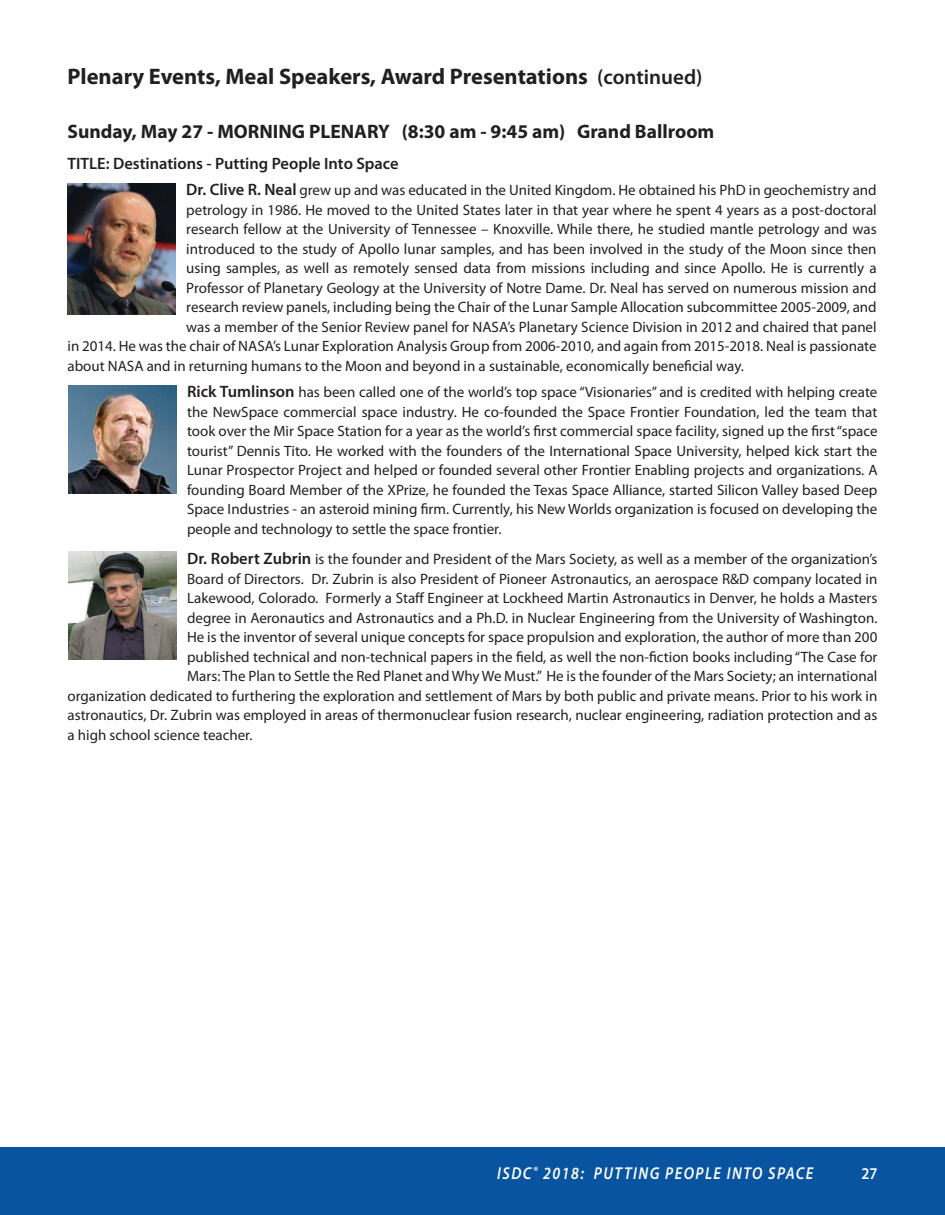
<style>
.page{position:relative;width:945px;height:1215px;background:#fff}
.page>*{position:absolute;margin:0;border:0;box-sizing:border-box;transform-origin:0 0}
.t1{font:700 22.5px "Myriad Pro";color:#231f20}
.t2{font:700 19.5px "Myriad Pro";color:#231f20}
.t3{font:italic 600 17.25px "Myriad Pro";letter-spacing:.1em;color:#fff;scale:.87 1}
.t4{font:600 16.5px "Myriad Pro";color:#231f20}
.t5{font:600 16.5px "Myriad Pro";color:#fff;scale:.91 1}
.t6{font:15px/19.5px "Myriad Pro";color:#231f20;text-align:justify}
.s1{font-weight:600;font-size:21px}
.s2{font-weight:600;font-size:16.5px}
</style>
<div class="page">
<img style="left:68px;top:183px;width:108px;height:131px">
<img style="left:68px;top:385px;width:108px;height:108px">
<img style="left:68px;top:552px;width:108px;height:108px">
<div style="left:0;top:1148px;width:945px;height:67px;background:#0854a0"></div>
<h1 class="t1" style="left:68px;top:62px;width:637px">Plenary Events, Meal Speakers, Award Presentations <span class="s1">(continued)</span></h1>
<h2 class="t2" style="left:68px;top:119px;width:648px">Sunday, May 27 - MORNING PLENARY (8:30 am - 9:45 am) Grand Ballroom</h2>
<p class="t4" style="left:68px;top:153px;width:333px">TITLE: Destinations - Putting People Into Space</p>
<p class="t6" style="left:186px;top:180px;width:692px"><span class="s2">Dr. Clive R. Neal</span> grew up and was educated in the United Kingdom. He obtained his PhD in geochemistry and</p>
<p class="t6" style="left:186px;top:200px;width:692px">petrology in 1986. He moved to the United States later in that year where he spent 4 years as a post-doctoral</p>
<p class="t6" style="left:186px;top:219px;width:692px">research fellow at the University of Tennessee – Knoxville. While there, he studied mantle petrology and was</p>
<p class="t6" style="left:186px;top:239px;width:692px">introduced to the study of Apollo lunar samples, and has been involved in the study of the Moon since then</p>
<p class="t6" style="left:186px;top:258px;width:692px">using samples, as well as remotely sensed data from missions including and since Apollo. He is currently a</p>
<p class="t6" style="left:186px;top:278px;width:692px">Professor of Planetary Geology at the University of Notre Dame. Dr. Neal has served on numerous mission and</p>
<p class="t6" style="left:186px;top:297px;width:692px">research review panels, including being the Chair of the Lunar Sample Allocation subcommittee 2005-2009, and</p>
<p class="t6" style="left:186px;top:317px;width:692px">was a member of the Senior Review panel for NASA’s Planetary Science Division in 2012 and chaired that panel</p>
<p class="t6" style="left:68px;top:336px;width:811px">in 2014. He was the chair of NASA’s Lunar Exploration Analysis Group from 2006-2010, and again from 2015-2018. Neal is passionate</p>
<p class="t6" style="left:68px;top:356px;width:678px">about NASA and in returning humans to the Moon and beyond in a sustainable, economically beneficial way.</p>
<p class="t6" style="left:187px;top:382px;width:692px"><span class="s2">Rick Tumlinson</span> has been called one of the world’s top space “Visionaries” and is credited with helping create the NewSpace commercial space industry. He co-founded the Space Frontier Foundation, led the team that took over the Mir Space Station for a year as the world’s first commercial space facility, signed up the first “space tourist” Dennis Tito. He worked with the founders of the International Space University, helped kick start the Lunar Prospector Project and helped or founded several other Frontier Enabling projects and organizations. A founding Board Member of the XPrize, he founded the Texas Space Alliance, started Silicon Valley based Deep Space Industries - an asteroid mining firm. Currently, his New Worlds organization is focused on developing the people and technology to settle the space frontier.</p>
<p class="t6" style="left:187px;top:549px;width:692px"><span class="s2">Dr. Robert Zubrin</span> is the founder and President of the Mars Society, as well as a member of the organization’s</p>
<p class="t6" style="left:187px;top:569px;width:692px">Board of Directors. Dr. Zubrin is also President of Pioneer Astronautics, an aerospace R&amp;D company located in</p>
<p class="t6" style="left:187px;top:588px;width:692px">Lakewood, Colorado. Formerly a Staff Engineer at Lockheed Martin Astronautics in Denver, he holds a Masters</p>
<p class="t6" style="left:187px;top:608px;width:692px">degree in Aeronautics and Astronautics and a Ph.D. in Nuclear Engineering from the University of Washington.</p>
<p class="t6" style="left:187px;top:627px;width:692px">He is the inventor of several unique concepts for space propulsion and exploration, the author of more than 200</p>
<p class="t6" style="left:187px;top:647px;width:692px">published technical and non-technical papers in the field, as well the non-fiction books including “The Case for</p>
<p class="t6" style="left:187px;top:666px;width:692px">Mars: The Plan to Settle the Red Planet and Why We Must.” He is the founder of the Mars Society; an international</p>
<p class="t6" style="left:68px;top:686px;width:811px">organization dedicated to furthering the exploration and settlement of Mars by both public and private means. Prior to his work in</p>
<p class="t6" style="left:68px;top:705px;width:811px">astronautics, Dr. Zubrin was employed in areas of thermonuclear fusion research, nuclear engineering, radiation protection and as</p>
<p class="t6" style="left:68px;top:725px;width:187px">a high school science teacher.</p>
<p class="t3" style="left:497px;top:1162px;width:365px">ISDC<sup>®</sup> 2018: PUTTING PEOPLE INTO SPACE</p>
<p class="t5" style="left:861px;top:1163px;width:19px">27</p>
</div>
